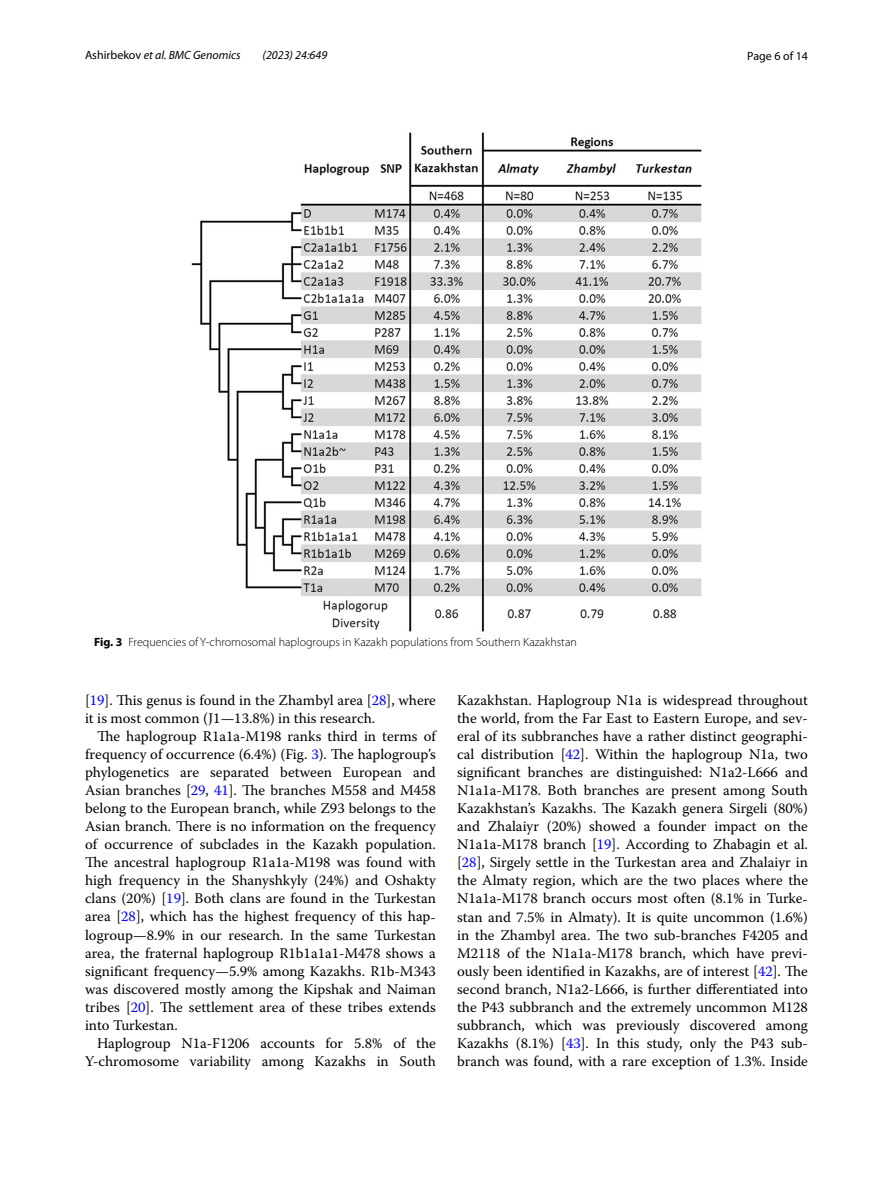
<style>
.page{position:relative;width:893px;height:1187px;background:#fff}
.page>*{position:absolute;margin:0;border:0;box-sizing:border-box;transform-origin:0 0}
.t1{font:14.7px/18px "Warnock Pro";color:#000;text-align:justify}
.t2{font:300 12px "Myriad Pro";color:#000}
.t3{font:italic 12px "Myriad Pro";color:#000}
.t4{font:12px "Myriad Pro";color:#000}
.s1{font-style:normal}
.s2{font-weight:700}
.s3{color:#00f}
</style>
<div class="page">
<img style="left:191px;top:133px;width:511px;height:498px">
<p class="t3" style="left:85px;top:48px;width:157px"><span class="s1">Ashirbekov</span> et al. BMC Genomics</p>
<p class="t3" style="left:263px;top:48px;width:66px">(2023) 24:649</p>
<p class="t4" style="left:747px;top:48px;width:62px">Page 6 of 14</p>
<p class="t2" style="left:94px;top:635px;width:484px"><span class="s2">Fig. 3</span> Frequencies of Y-chromosomal haplogroups in Kazakh populations from Southern Kazakhstan</p>
<p class="t1" style="left:85px;top:691px;width:352px">[<span class="s3">19</span>]. This genus is found in the Zhambyl area [<span class="s3">28</span>], where it is most common (J1—13.8%) in this research.</p>
<p class="t1" style="left:85px;top:727px;width:352px;text-indent:12px">The haplogroup R1a1a-M198 ranks third in terms of frequency of occurrence (6.4%) (Fig. <span class="s3">3</span>). The haplogroup’s phylogenetics are separated between European and Asian branches [<span class="s3">29</span>, <span class="s3">41</span>]. The branches M558 and M458 belong to the European branch, while Z93 belongs to the Asian branch. There is no information on the frequency of occurrence of subclades in the Kazakh population.<br>The ancestral haplogroup R1a1a-M198 was found with high frequency in the Shanyshkyly (24%) and Oshakty clans (20%) [<span class="s3">19</span>]. Both clans are found in the Turkestan area [<span class="s3">28</span>], which has the highest frequency of this hap&shy;logroup—8.9% in our research. In the same Turkestan area, the fraternal haplogroup R1b1a1a1-M478 shows a significant frequency—5.9% among Kazakhs. R1b-M343 was discovered mostly among the Kipshak and Naiman tribes [<span class="s3">20</span>]. The settlement area of these tribes extends into Turkestan.</p>
<p class="t1" style="left:85px;top:1033px;width:352px;text-align:right">Haplogroup N1a-F1206 accounts for 5.8% of the<br>Y-chromosome variability among Kazakhs in South</p>
<p class="t1" style="left:457px;top:691px;width:352px">Kazakhstan. Haplogroup N1a is widespread throughout the world, from the Far East to Eastern Europe, and sev&shy;eral of its subbranches have a rather distinct geographi&shy;cal distribution [<span class="s3">42</span>]. Within the haplogroup N1a, two significant branches are distinguished: N1a2-L666 and N1a1a-M178. Both branches are present among South Kazakhstan’s Kazakhs. The Kazakh genera Sirgeli (80%) and Zhalaiyr (20%) showed a founder impact on the N1a1a-M178 branch [<span class="s3">19</span>]. According to Zhabagin et al. [<span class="s3">28</span>], Sirgely settle in the Turkestan area and Zhalaiyr in the Almaty region, which are the two places where the N1a1a-M178 branch occurs most often (8.1% in Turke&shy;stan and 7.5% in Almaty). It is quite uncommon (1.6%) in the Zhambyl area. The two sub-branches F4205 and M2118 of the N1a1a-M178 branch, which have previ&shy;ously been identified in Kazakhs, are of interest [<span class="s3">42</span>]. The second branch, N1a2-L666, is further differentiated into the P43 subbranch and the extremely uncommon M128 subbranch, which was previously discovered among Kazakhs (8.1%) [<span class="s3">43</span>]. In this study, only the P43 sub&shy;branch was found, with a rare exception of 1.3%. Inside</p>
</div>
